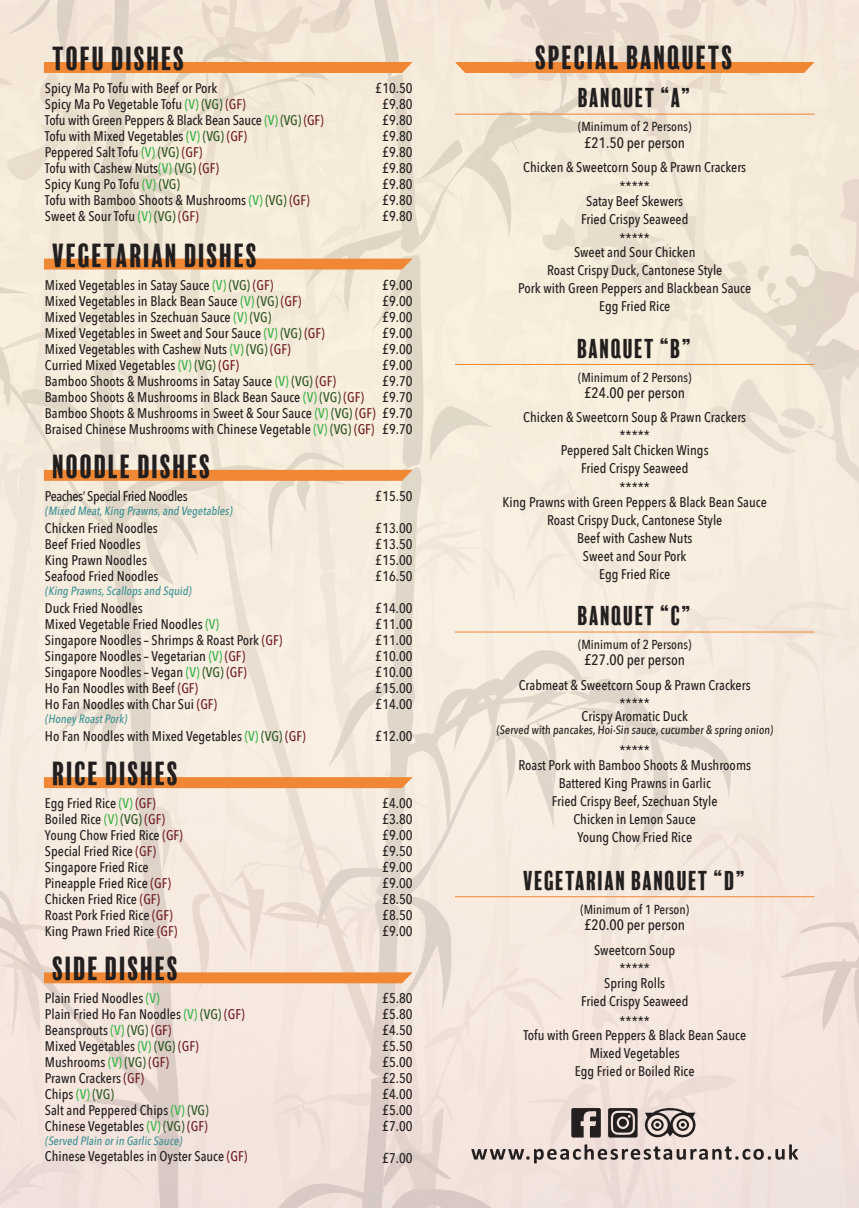
<style>
.page{position:relative;width:859px;height:1208px;background:#fff}
.page>*{position:absolute;margin:0;border:0;box-sizing:border-box;transform-origin:0 0}
.t1{font:30.6px "Balboa Plus Fill";color:#241f1f}
.t2{font:25px "Balboa Plus Fill";color:#241f1f}
.t3{font:500 15px "Avenir Next Condensed";color:#241f1f}
.t4{font:500 14px/16px "Avenir Next Condensed";color:#241f1f;text-align:center}
.t5{font:500 14px "Avenir Next Condensed";letter-spacing:-.03em;color:#241f1f}
.t6{font:500 13px "Avenir Next Condensed";color:#241f1f}
.t7{font:500 12px "Avenir Next Condensed";color:#3d9193}
.t8{font:500 12px "Avenir Next Condensed";color:#241f1f}
.s1{color:#3ab247}
.s2{color:#2e5825}
.s3{color:#6f1e25}
</style>
<div class="page">
<img style="left:0;top:0;width:859px;height:1208px">
<div style="left:44px;top:62px;width:369px;height:11px;background:#f08734"></div>
<div style="left:44px;top:259px;width:369px;height:10px;background:#f08734"></div>
<svg style="left:44px;top:470px;width:369px;height:11px"></svg>
<svg style="left:44px;top:777px;width:369px;height:11px"></svg>
<svg style="left:44px;top:972px;width:369px;height:11px"></svg>
<div style="left:455px;top:62px;width:359px;height:11px;background:#f08734"></div>
<hr style="left:455px;top:114px;width:359px;height:1px;background:#f08734">
<hr style="left:455px;top:364px;width:359px;height:1px;background:#f08734">
<hr style="left:455px;top:631px;width:359px;height:1px;background:#f08734">
<hr style="left:455px;top:896px;width:359px;height:1px;background:#f08734">
<svg style="left:471px;top:1107px;width:327px;height:56px"></svg>
<h1 class="t1" style="left:52px;top:42px;width:135px">TOFU DISHES</h1>
<p class="t4" style="left:45px;top:80px;width:280px;text-align:left">Spicy Ma Po Tofu with Beef or Pork<br>Spicy Ma Po Vegetable Tofu <span class="s1">(V)</span> <span class="s2">(VG)</span> <span class="s3">(GF)<br></span>Tofu with Green Peppers &amp; Black Bean Sauce <span class="s1">(V)</span> <span class="s2">(VG)</span> <span class="s3">(GF)<br></span>Tofu with Mixed Vegetables <span class="s1">(V)</span> <span class="s2">(VG)</span> <span class="s3">(GF)<br></span>Peppered Salt Tofu <span class="s1">(V)</span> <span class="s2">(VG)</span> <span class="s3">(GF)<br></span>Tofu with Cashew Nuts<span class="s1">(V)</span> <span class="s2">(VG)</span> <span class="s3">(GF)<br></span>Spicy Kung Po Tofu <span class="s1">(V)</span> <span class="s2">(VG)<br></span>Tofu with Bamboo Shoots &amp; Mushrooms <span class="s1">(V)</span> <span class="s2">(VG)</span> <span class="s3">(GF)<br></span>Sweet &amp; Sour Tofu <span class="s1">(V)</span> <span class="s2">(VG)</span> <span class="s3">(GF)</span></p>
<p class="t4" style="left:376px;top:80px;width:38px">£10.50 £9.80 £9.80 £9.80 £9.80 £9.80 £9.80 £9.80 £9.80</p>
<h1 class="t1" style="left:52px;top:238px;width:208px">VEGETARIAN DISHES</h1>
<p class="t4" style="left:45px;top:277px;width:332px;text-align:left">Mixed Vegetables in Satay Sauce <span class="s1">(V)</span> <span class="s2">(VG)</span> <span class="s3">(GF)<br></span>Mixed Vegetables in Black Bean Sauce <span class="s1">(V)</span> <span class="s2">(VG)</span> <span class="s3">(GF)<br></span>Mixed Vegetables in Szechuan Sauce <span class="s1">(V)</span> <span class="s2">(VG)<br></span>Mixed Vegetables in Sweet and Sour Sauce <span class="s1">(V)</span> <span class="s2">(VG)</span> <span class="s3">(GF)<br></span>Mixed Vegetables with Cashew Nuts <span class="s1">(V)</span> <span class="s2">(VG)</span> <span class="s3">(GF)<br></span>Curried Mixed Vegetables <span class="s1">(V)</span> <span class="s2">(VG)</span> <span class="s3">(GF)<br></span>Bamboo Shoots &amp; Mushrooms in Satay Sauce <span class="s1">(V)</span> <span class="s2">(VG)</span> <span class="s3">(GF)<br></span>Bamboo Shoots &amp; Mushrooms in Black Bean Sauce <span class="s1">(V)</span> <span class="s2">(VG)</span> <span class="s3">(GF)<br></span>Bamboo Shoots &amp; Mushrooms in Sweet &amp; Sour Sauce <span class="s1">(V)</span> <span class="s2">(VG)</span> <span class="s3">(GF)<br></span>Braised Chinese Mushrooms with Chinese Vegetable <span class="s1">(V)</span> <span class="s2">(VG)</span> <span class="s3">(GF)</span></p>
<p class="t4" style="left:382px;top:277px;width:32px;text-align:justify">£9.00 £9.00 £9.00 £9.00 £9.00 £9.00 £9.70 £9.70 £9.70 £9.70</p>
<h1 class="t1" style="left:52px;top:449px;width:161px">NOODLE DISHES</h1>
<p class="t5" style="left:45px;top:487px;width:144px">Peaches’ Special Fried Noodles</p>
<p class="t7" style="left:45px;top:503px;width:191px">(Mixed Meat,King Prawns,and Vegetables)</p>
<p class="t4" style="left:45px;top:520px;width:115px;text-align:left">Chicken Fried Noodles<br>Beef Fried Noodles<br>King Prawn Noodles<br>Seafood Fried Noodles</p>
<p class="t7" style="left:45px;top:583px;width:150px">(King Prawns,Scallops and Squid)</p>
<p class="t4" style="left:45px;top:600px;width:239px;text-align:left">Duck Fried Noodles<br>Mixed Vegetable Fried Noodles <span class="s1">(V)<br></span>Singapore Noodles – Shrimps &amp; Roast Pork <span class="s3">(GF)<br></span>Singapore Noodles – Vegetarian <span class="s1">(V)</span> <span class="s3">(GF)<br></span>Singapore Noodles – Vegan <span class="s1">(V)</span> <span class="s2">(VG)</span> <span class="s3">(GF)<br></span>Ho Fan Noodles with Beef <span class="s3">(GF)<br></span>Ho Fan Noodles with Char Sui <span class="s3">(GF)</span></p>
<p class="t7" style="left:45px;top:711px;width:85px">(Honey RoastPork)</p>
<p class="t4" style="left:45px;top:728px;width:262px">Ho Fan Noodles with Mixed Vegetables <span class="s1">(V)</span> <span class="s2">(VG)</span> <span class="s3">(GF)</span></p>
<h1 class="t1" style="left:52px;top:756px;width:129px">RICE DISHES</h1>
<p class="t4" style="left:45px;top:795px;width:139px;text-align:left">Egg Fried Rice <span class="s1">(V)</span> <span class="s3">(GF)<br></span>Boiled Rice <span class="s1">(V)</span> <span class="s2">(VG)</span> <span class="s3">(GF)<br></span>Young Chow Fried Rice <span class="s3">(GF)<br></span>Special Fried Rice <span class="s3">(GF)<br></span>Singapore Fried Rice<br>Pineapple Fried Rice <span class="s3">(GF)<br></span>Chicken Fried Rice <span class="s3">(GF)<br></span>Roast Pork Fried Rice <span class="s3">(GF)<br></span>King Prawn Fried Rice <span class="s3">(GF)</span></p>
<h1 class="t1" style="left:52px;top:952px;width:129px">SIDE DISHES</h1>
<p class="t4" style="left:45px;top:990px;width:201px;text-align:left">Plain Fried Noodles <span class="s1">(V)<br></span>Plain Fried Ho Fan Noodles <span class="s1">(V)</span> <span class="s2">(VG)</span> <span class="s3">(GF)<br></span>Beansprouts <span class="s1">(V)</span> <span class="s2">(VG)</span> <span class="s3">(GF)<br></span>Mixed Vegetables <span class="s1">(V)</span> <span class="s2">(VG)</span> <span class="s3">(GF)<br></span>Mushrooms <span class="s1">(V)</span> <span class="s2">(VG)</span> <span class="s3">(GF)<br></span>Prawn Crackers <span class="s3">(GF)<br></span>Chips <span class="s1">(V)</span> <span class="s2">(VG)<br></span>Salt and Peppered Chips <span class="s1">(V)</span> <span class="s2">(VG)<br></span>Chinese Vegetables <span class="s1">(V)</span> <span class="s2">(VG)</span> <span class="s3">(GF)</span></p>
<p class="t7" style="left:45px;top:1134px;width:140px">(Served Plain orin Garlic Sauce)</p>
<p class="t4" style="left:45px;top:1148px;width:204px">Chinese Vegetables in Oyster Sauce <span class="s3">(GF)</span></p>
<p class="t4" style="left:376px;top:488px;width:38px">£15.50</p>
<p class="t4" style="left:376px;top:520px;width:38px;text-align:justify">£13.00 £13.50 £15.00 £16.50</p>
<p class="t4" style="left:376px;top:600px;width:38px;text-align:justify">£14.00 £11.00 £11.00 £10.00 £10.00 £15.00 £14.00</p>
<p class="t4" style="left:376px;top:728px;width:38px">£12.00</p>
<p class="t4" style="left:382px;top:795px;width:32px;text-align:justify">£4.00 £3.80 £9.00 £9.50 £9.00 £9.00 £8.50 £8.50 £9.00</p>
<p class="t4" style="left:382px;top:990px;width:32px;text-align:justify">£5.80 £5.80 £4.50 £5.50 £5.00 £2.50 £4.00 £5.00 £7.00</p>
<p class="t4" style="left:382px;top:1150px;width:32px">£7.00</p>
<h1 class="t1" style="left:535px;top:41px;width:200px">SPECIAL BANQUETS</h1>
<h2 class="t2" style="left:578px;top:84px;width:115px">BANQUET “A”</h2>
<p class="t6" style="left:578px;top:119px;width:115px">(Minimum of 2 Persons)</p>
<p class="t3" style="left:584px;top:133px;width:102px">£21.50 per person</p>
<p class="t4" style="left:523px;top:158px;width:225px;line-height:18.5px">Chicken &amp; Sweetcorn Soup &amp; Prawn Crackers *****</p>
<p class="t4" style="left:581px;top:192px;width:109px;line-height:18px">Satay Beef Skewers<br>Fried Crispy Seaweed</p>
<p class="t4" style="left:574px;top:231px;width:123px;line-height:14px">*****<br>Sweet and Sour Chicken</p>
<p class="t4" style="left:518px;top:261px;width:234px;line-height:18px">Roast Crispy Duck, Cantonese Style<br>Pork with Green Peppers and Blackbean Sauce<br>Egg Fried Rice</p>
<h2 class="t2" style="left:577px;top:334px;width:117px">BANQUET “B”</h2>
<p class="t6" style="left:578px;top:369px;width:115px">(Minimum of 2 Persons)</p>
<p class="t3" style="left:584px;top:383px;width:102px">£24.00 per person</p>
<p class="t4" style="left:523px;top:407px;width:225px;line-height:18.5px">Chicken &amp; Sweetcorn Soup &amp; Prawn Crackers *****</p>
<p class="t4" style="left:561px;top:441px;width:149px;line-height:18.2px">Peppered Salt Chicken Wings<br>Fried Crispy Seaweed<br>*****</p>
<p class="t4" style="left:503px;top:493px;width:266px;line-height:18px">King Prawns with Green Peppers &amp; Black Bean Sauce<br>Roast Crispy Duck, Cantonese Style<br>Beef with Cashew Nuts<br>Sweet and Sour Pork<br>Egg Fried Rice</p>
<h2 class="t2" style="left:577px;top:602px;width:116px">BANQUET “C”</h2>
<p class="t6" style="left:578px;top:637px;width:115px">(Minimum of 2 Persons)</p>
<p class="t3" style="left:584px;top:651px;width:102px">£27.00 per person</p>
<p class="t4" style="left:519px;top:675px;width:233px;line-height:18.5px">Crabmeat &amp; Sweetcorn Soup &amp; Prawn Crackers *****</p>
<p class="t4" style="left:581px;top:708px;width:108px">Crispy Aromatic Duck</p>
<p class="t8" style="left:496px;top:723px;width:279px">(Served with pancakes,Hoi-Sin sauce,cucumber &amp; spring onion)</p>
<p class="t4" style="left:518px;top:742px;width:234px;line-height:15px">*****<br>Roast Pork with Bamboo Shoots &amp; Mushrooms</p>
<p class="t4" style="left:552px;top:774px;width:167px;line-height:18px">Battered King Prawns in Garlic<br>Fried Crispy Beef, Szechuan Style<br>Chicken in Lemon Sauce<br>Young Chow Fried Rice</p>
<h2 class="t2" style="left:523px;top:867px;width:225px">VEGETARIAN BANQUET “D”</h2>
<p class="t6" style="left:580px;top:902px;width:110px">(Minimum of 1 Person)</p>
<p class="t3" style="left:584px;top:916px;width:102px">£20.00 per person</p>
<p class="t4" style="left:594px;top:940px;width:83px;line-height:18.5px">Sweetcorn Soup *****</p>
<p class="t4" style="left:581px;top:974px;width:109px;line-height:18px">Spring Rolls<br>Fried Crispy Seaweed</p>
<p class="t4" style="left:523px;top:1014px;width:224px;line-height:14px">*****<br>Tofu with Green Peppers &amp; Black Bean Sauce</p>
<p class="t4" style="left:575px;top:1044px;width:121px;line-height:18px">Mixed Vegetables<br>Egg Fried or Boiled Rice</p>
</div>
